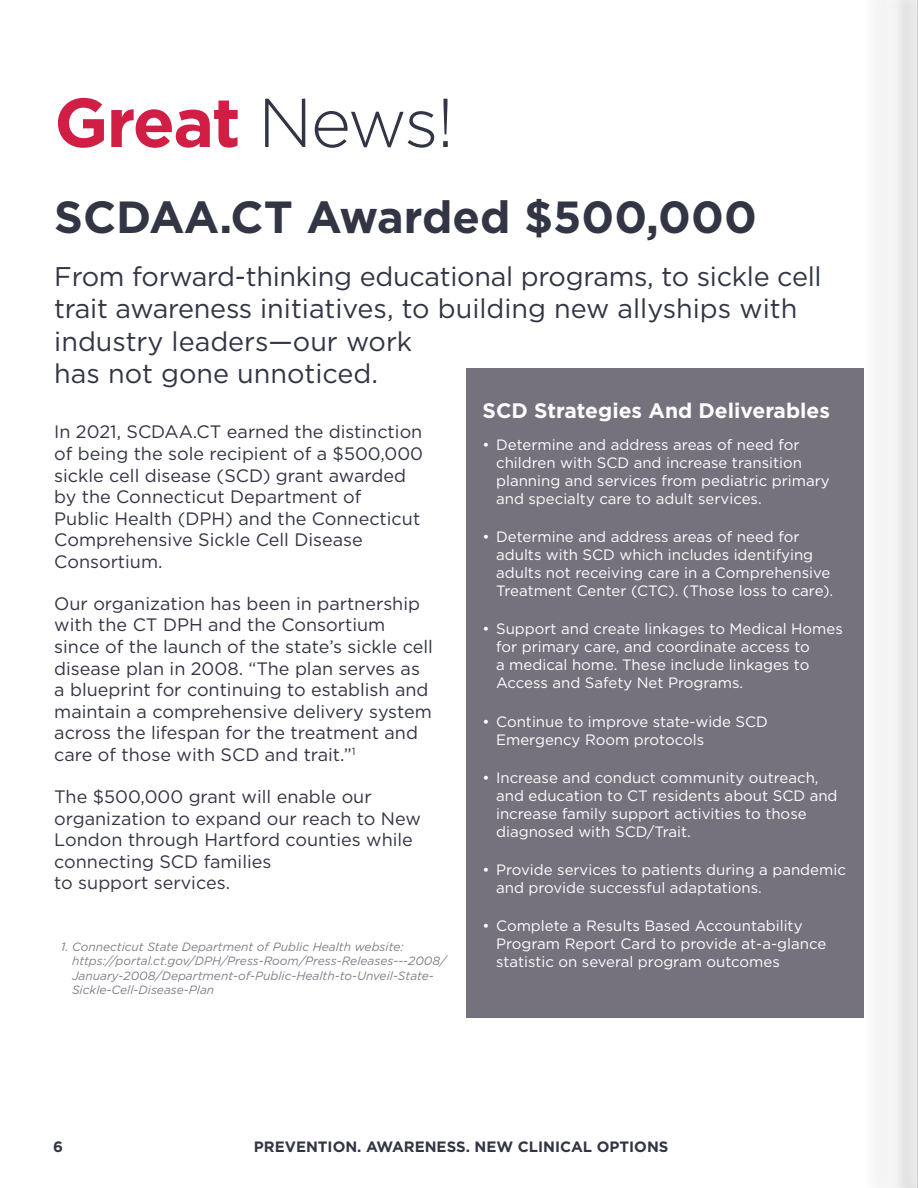
<style>
.page{position:relative;width:918px;height:1188px;background:#fff}
.page>*{position:absolute;margin:0;border:0;box-sizing:border-box;transform-origin:0 0}
.t1{font:700 69px "Gotham";letter-spacing:-.03em;color:#d01e45}
.t2{font:700 45px "Gotham";color:#323544}
.t3{font:27px/32.4px "Gotham";letter-spacing:-.01em;color:#323544}
.t4{font:700 21px "Gotham";color:#fff}
.t5{font:18px/21.6px "Gotham";color:#323544}
.t6{font:15px/18px "Gotham";color:#fff}
.t7{font:700 15px "Gotham";color:#323544}
.t8{font:italic 12px/14.4px "Gotham";color:#827e89}
.s1{font-weight:300;color:#323544}
</style>
<div class="page">
<div style="left:0;top:0;width:918px;height:1188px;background:#000;opacity:.19"></div>
<div style="left:867px;top:0;width:43px;height:1188px;background:linear-gradient(to right,#fdfdfd,#e6e6e7)"></div>
<h1 class="t1" style="left:54px;top:77px;width:401px">Great <span class="s1">News!</span></h1>
<h2 class="t2" style="left:54px;top:187px;width:704px">SCDAA.CT Awarded $500,000</h2>
<h3 class="t3" style="left:54px;top:260px;width:769px">From forward-thinking educational programs, to sickle cell trait awareness initiatives, to building new allyships with industry leaders—our work<br>has not gone unnoticed.</h3>
<p class="t5" style="left:54px;top:421px;width:370px">In 2021, SCDAA.CT earned the distinction of being the sole recipient of a $500,000 sickle cell disease (SCD) grant awarded by the Connecticut Department of<br>Public Health (DPH) and the Connecticut Comprehensive Sickle Cell Disease Consortium.</p>
<p class="t5" style="left:54px;top:592px;width:380px">Our organization has been in partnership with the CT DPH and the Consortium since of the launch of the state’s sickle cell disease plan in 2008. “The plan serves as a blueprint for continuing to establish and maintain a comprehensive delivery system across the lifespan for the treatment and care of those with SCD and trait.”<sup>1</sup></p>
<p class="t5" style="left:54px;top:785px;width:368px">The $500,000 grant will enable our organization to expand our reach to New<br>London through Hartford counties while connecting SCD families<br>to support services.</p>
<h3 class="t4" style="left:483px;top:397px;width:349px">SCD Strategies And Deliverables</h3>
<p class="t6" style="left:496px;top:435px;width:335px;text-indent:-14px">• Determine and address areas of need for children with SCD and increase transition planning and services from pediatric primary and specialty care to adult services.</p>
<p class="t6" style="left:496px;top:527px;width:339px;text-indent:-14px">• Determine and address areas of need for adults with SCD which includes identifying adults not receiving care in a Comprehensive Treatment Center (CTC). (Those loss to care).</p>
<p class="t6" style="left:496px;top:620px;width:348px;text-indent:-14px">• Support and create linkages to Medical Homes for primary care, and coordinate access to<br>a medical home. These include linkages to Access and Safety Net Programs.</p>
<p class="t6" style="left:496px;top:712px;width:273px;text-indent:-14px">• Continue to improve state-wide SCD<br>Emergency Room protocols</p>
<p class="t6" style="left:496px;top:768px;width:343px;text-indent:-14px">• Increase and conduct community outreach, and education to CT residents about SCD and increase family support activities to those diagnosed with SCD/Trait.</p>
<p class="t6" style="left:496px;top:860px;width:351px;text-indent:-14px">• Provide services to patients during a pandemic and provide successful adaptations.</p>
<p class="t6" style="left:496px;top:917px;width:332px;text-indent:-14px">• Complete a Results Based Accountability<br>Program Report Card to provide at-a-glance statistic on several program outcomes</p>
<p class="t8" style="left:72px;top:939px;width:376px;text-indent:-11px">1. Connecticut State Department of Public Health website: https://portal.ct.gov/DPH/Press-Room/Press-Releases---2008/ January-2008/Department-of-Public-Health-to-Unveil-State-Sickle-Cell-Disease-Plan</p>
<p class="t7" style="left:53px;top:1137px;width:11px">6</p>
<p class="t7" style="left:254px;top:1137px;width:416px">PREVENTION. AWARENESS. NEW CLINICAL OPTIONS</p>
</div>
